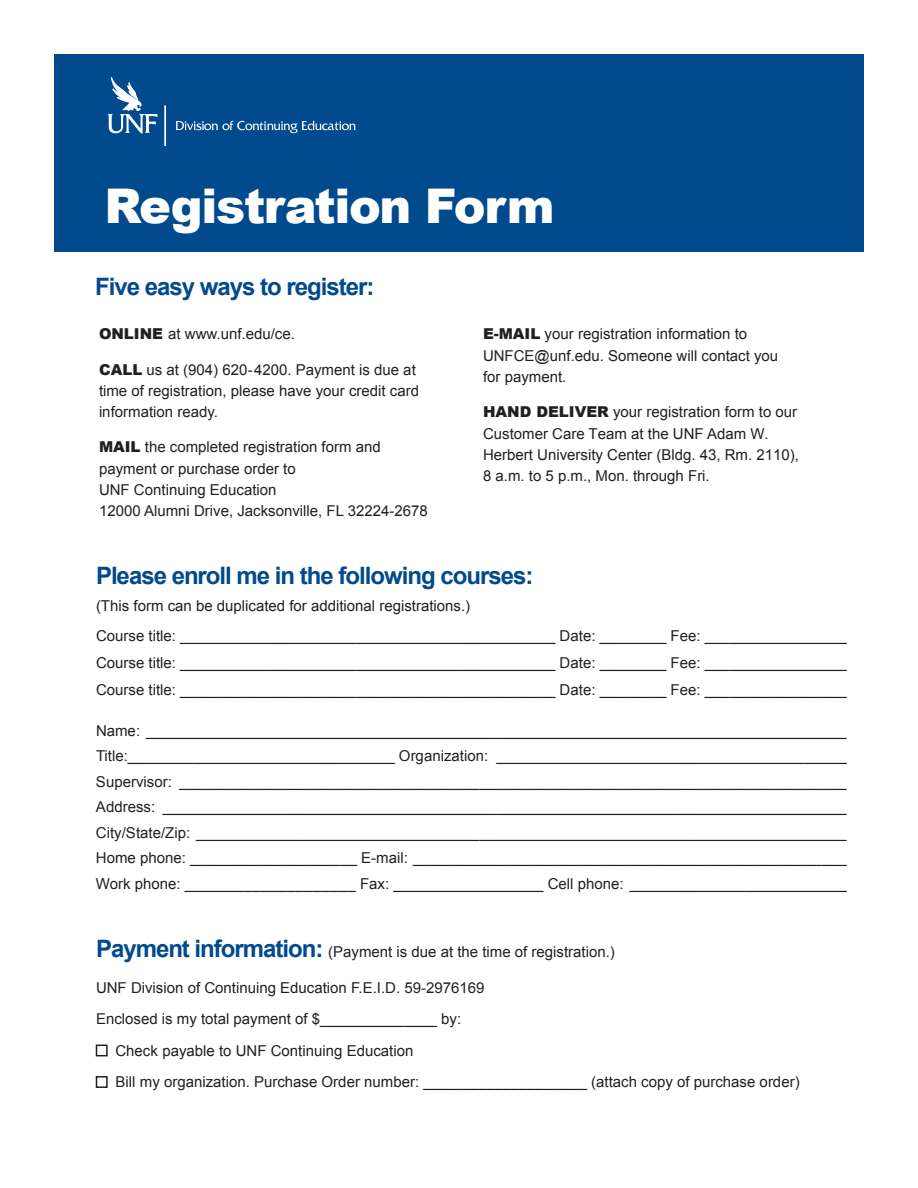
<style>
.page{position:relative;width:918px;height:1188px;background:#fff}
.page>*{position:absolute;margin:0;border:0;box-sizing:border-box;transform-origin:0 0}
.t1{font:900 47.85px "Arial";letter-spacing:-.025em;color:#fff}
.t2{font:700 24px "Arial";letter-spacing:-.04em;color:#004a8d}
.t3{font:15px/21.3px "Arial";color:#231f20}
.s1{font-weight:900}
.s2{font-weight:700;font-size:24px;color:#004a8d}
</style>
<div class="page">
<div style="left:54px;top:54px;width:810px;height:198px;background:#004a8d"></div>
<svg style="left:108px;top:77px;width:49px;height:57px"></svg>
<svg style="left:176px;top:121px;width:180px;height:12px"></svg>
<hr style="left:164px;top:106px;width:2px;height:40px;background:#fff">
<div style="left:96px;top:1045px;width:12px;height:11px;border:2px solid #231f20"></div>
<div style="left:96px;top:1076px;width:12px;height:12px;border:2px solid #231f20"></div>
<h1 class="t1" style="left:104px;top:171px;width:452px">Registration Form</h1>
<h2 class="t2" style="left:95px;top:271px;width:281px">Five easy ways to register:</h2>
<p class="t3" style="left:99px;top:324px;width:197px"><span class="s1">ONLINE</span> at www.unf.edu/ce.</p>
<p class="t3" style="left:99px;top:359px;width:322px"><span class="s1">CALL</span> us at (904) 620-4200. Payment is due at time of registration, please have your credit card information ready.</p>
<p class="t3" style="left:99px;top:436px;width:330px"><span class="s1">MAIL</span> the completed registration form and payment or purchase order to<br>UNF Continuing Education<br>12000 Alumni Drive, Jacksonville, FL 32224-2678</p>
<p class="t3" style="left:483px;top:324px;width:297px"><span class="s1">E-MAIL</span> your registration information to<br>UNFCE@unf.edu. Someone will contact you for payment.</p>
<p class="t3" style="left:483px;top:402px;width:317px"><span class="s1">HAND DELIVER</span> your registration form to our Customer Care Team at the UNF Adam W.<br>Herbert University Center (Bldg. 43, Rm. 2110), 8 a.m. to 5 p.m., Mon. through Fri.</p>
<h2 class="t2" style="left:96px;top:559px;width:439px">Please enroll me in the following courses:</h2>
<p class="t3" style="left:96px;top:591px;width:752px;line-height:30.3px">(This form can be duplicated for additional registrations.)<br>Course title: _____________________________________________ Date: ________ Fee: _________________</p>
<p class="t3" style="left:96px;top:650px;width:752px;line-height:27px">Course title: _____________________________________________ Date: ________ Fee: _________________<br>Course title: _____________________________________________ Date: ________ Fee: _________________</p>
<p class="t3" style="left:96px;top:718px;width:752px;line-height:25.5px;text-align:justify">Name: ____________________________________________________________________________________ Title:________________________________ Organization: __________________________________________ Supervisor: ________________________________________________________________________________ Address: __________________________________________________________________________________ City/State/Zip: ______________________________________________________________________________</p>
<p class="t3" style="left:96px;top:873px;width:752px">Work phone: ____________________ Fax: __________________ Cell phone: __________________________</p>
<p class="t3" style="left:96px;top:848px;width:752px">Home phone: ____________________ E-mail: ____________________________________________________</p>
<p class="t3" style="left:96px;top:941px;width:520px"><span class="s2">Payment information:</span> (Payment is due at the time of registration.)</p>
<p class="t3" style="left:96px;top:977px;width:390px">UNF Division of Continuing Education F.E.I.D. 59-2976169</p>
<p class="t3" style="left:96px;top:1008px;width:367px">Enclosed is my total payment of $______________ by:</p>
<p class="t3" style="left:115px;top:1040px;width:300px">Check payable to UNF Continuing Education</p>
<p class="t3" style="left:115px;top:1071px;width:686px">Bill my organization. Purchase Order number: ____________________ (attach copy of purchase order)</p>
</div>
